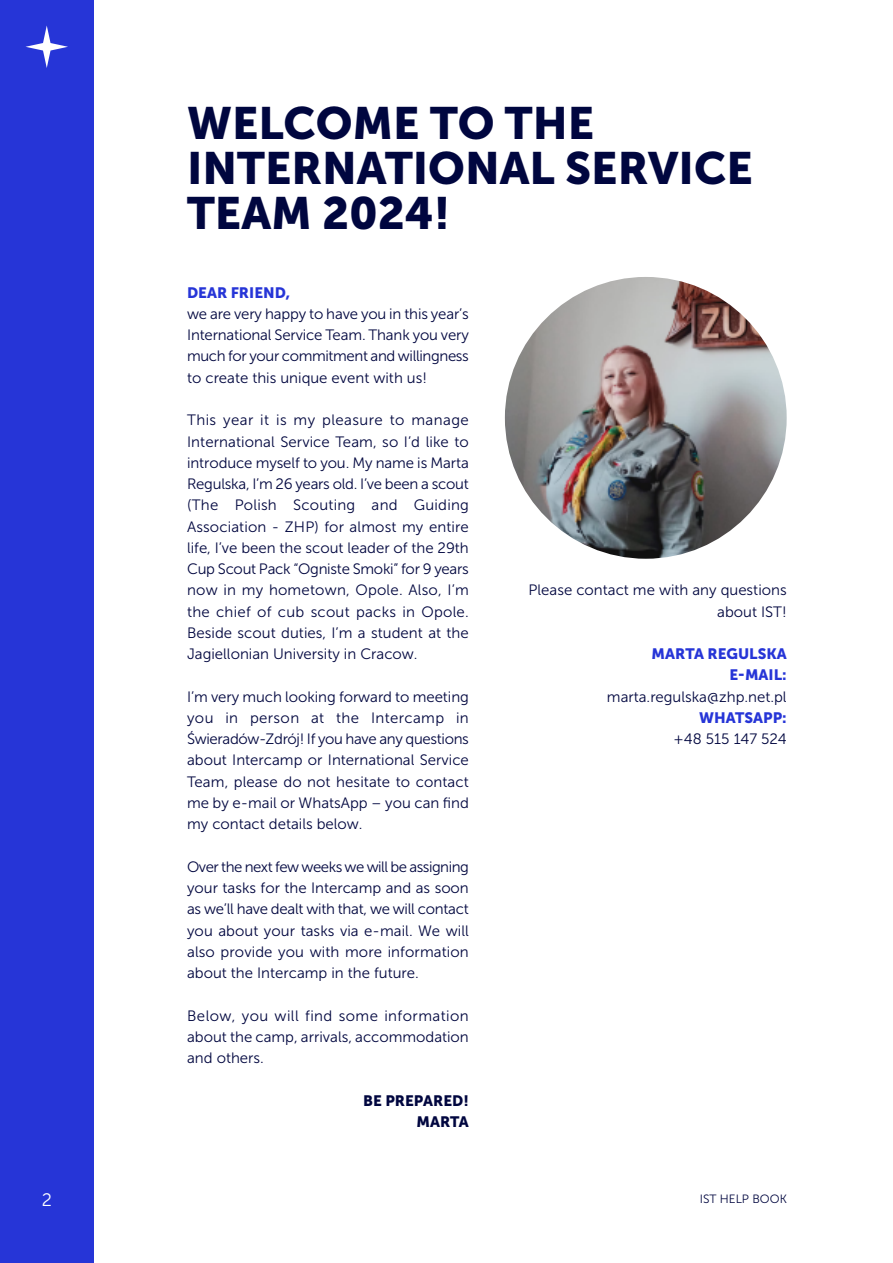
<style>
.page{position:relative;width:893px;height:1263px;background:#fff}
.page>*{position:absolute;margin:0;border:0;box-sizing:border-box;transform-origin:0 0}
.t1{font:45px "Museo Sans 900";color:#00063f}
.t2{font:18px "Museo Sans 300";color:#fff}
.t3{font:15px "Museo Sans 300";color:#00063f}
.t4{font:15px "Museo Sans 300";letter-spacing:-.02em;color:#00063f}
.t5{font:15px "Museo Sans 300";letter-spacing:.03em;color:#00063f}
.t6{font:15px "Museo Sans 900";color:#2635d7}
.t7{font:15px "Museo Sans 300";letter-spacing:-.03em;color:#00063f}
.t8{font:15px "Museo Sans 300";letter-spacing:-.025em;color:#00063f}
.t9{font:15px "Museo Sans 300";letter-spacing:.025em;color:#00063f}
.t10{font:15px "Museo Sans 900";color:#00063f}
.t11{font:12px "Museo Sans 300";color:#00063f}
</style>
<div class="page">
<div style="left:0;top:0;width:94px;height:1263px;background:#2635d7"></div>
<svg style="left:26px;top:26px;width:42px;height:42px"></svg>
<hr style="left:892px;top:0;width:1px;height:1263px;background:#2635d7">
<img style="left:505px;top:277px;width:282px;height:282px;border-radius:50%">
<p class="t1" style="left:187px;top:105px;width:409px">WELCOME TO THE</p>
<p class="t1" style="left:187px;top:150px;width:567px">INTERNATIONAL SERVICE</p>
<p class="t1" style="left:187px;top:195px;width:265px">TEAM 2024!</p>
<p class="t6" style="left:187px;top:286px;width:104px">DEAR FRIEND,</p>
<p class="t3" style="left:187px;top:308px;width:283px">we are very happy to have you in this year’s</p>
<p class="t3" style="left:187px;top:329px;width:283px">International Service Team. Thank you very</p>
<p class="t8" style="left:187px;top:350px;width:283px">much for your commitment and willingness</p>
<p class="t3" style="left:187px;top:371px;width:241px">to create this unique event with us!</p>
<p class="t5" style="left:187px;top:414px;width:283px">This year it is my pleasure to manage</p>
<p class="t3" style="left:187px;top:435px;width:283px">International Service Team, so I’d like to</p>
<p class="t3" style="left:187px;top:456px;width:283px">introduce myself to you. My name is Marta</p>
<p class="t3" style="left:187px;top:478px;width:283px">Regulska, I’m 26 years old. I’ve been a scout</p>
<p class="t3" style="left:187px;top:499px;width:283px">(The Polish Scouting and Guiding</p>
<p class="t3" style="left:187px;top:520px;width:283px">Association - ZHP) for almost my entire</p>
<p class="t3" style="left:187px;top:542px;width:283px">life, I’ve been the scout leader of the 29th</p>
<p class="t4" style="left:187px;top:563px;width:283px">Cup Scout Pack “Ogniste Smoki” for 9 years</p>
<p class="t3" style="left:187px;top:584px;width:283px">now in my hometown, Opole. Also, I’m</p>
<p class="t3" style="left:187px;top:605px;width:283px">the chief of cub scout packs in Opole.</p>
<p class="t3" style="left:187px;top:627px;width:283px">Beside scout duties, I’m a student at the</p>
<p class="t3" style="left:187px;top:648px;width:232px">Jagiellonian University in Cracow.</p>
<p class="t3" style="left:187px;top:690px;width:283px">I’m very much looking forward to meeting</p>
<p class="t9" style="left:187px;top:712px;width:283px">you in person at the Intercamp in</p>
<p class="t4" style="left:187px;top:733px;width:283px">Świeradów-Zdrój! If you have any questions</p>
<p class="t3" style="left:187px;top:754px;width:283px">about Intercamp or International Service</p>
<p class="t3" style="left:187px;top:775px;width:283px">Team, please do not hesitate to contact</p>
<p class="t3" style="left:187px;top:797px;width:283px">me by e-mail or WhatsApp – you can find</p>
<p class="t3" style="left:187px;top:818px;width:177px">my contact details below.</p>
<p class="t7" style="left:187px;top:860px;width:283px">Over the next few weeks we will be assigning</p>
<p class="t3" style="left:187px;top:882px;width:283px">your tasks for the Intercamp and as soon</p>
<p class="t3" style="left:187px;top:903px;width:283px">as we’ll have dealt with that, we will contact</p>
<p class="t3" style="left:187px;top:924px;width:283px">you about your tasks via e-mail. We will</p>
<p class="t3" style="left:187px;top:945px;width:283px">also provide you with more information</p>
<p class="t3" style="left:187px;top:967px;width:233px">about the Intercamp in the future.</p>
<p class="t5" style="left:187px;top:1009px;width:283px">Below, you will find some information</p>
<p class="t3" style="left:187px;top:1030px;width:283px">about the camp, arrivals, accommodation</p>
<p class="t3" style="left:187px;top:1052px;width:78px">and others.</p>
<p class="t10" style="left:363px;top:1094px;width:107px">BE PREPARED!</p>
<p class="t10" style="left:416px;top:1116px;width:54px">MARTA</p>
<p class="t3" style="left:529px;top:584px;width:260px">Please contact me with any questions</p>
<p class="t3" style="left:717px;top:605px;width:71px">about IST!</p>
<p class="t6" style="left:652px;top:648px;width:137px">MARTA REGULSKA</p>
<p class="t6" style="left:729px;top:669px;width:59px">E-MAIL:</p>
<p class="t3" style="left:607px;top:690px;width:181px">marta.regulska@zhp.net.pl</p>
<p class="t6" style="left:699px;top:712px;width:89px">WHATSAPP:</p>
<p class="t3" style="left:673px;top:733px;width:115px">+48 515 147 524</p>
<p class="t2" style="left:42px;top:1192px;width:12px">2</p>
<p class="t11" style="left:700px;top:1194px;width:88px">IST HELP BOOK</p>
</div>
